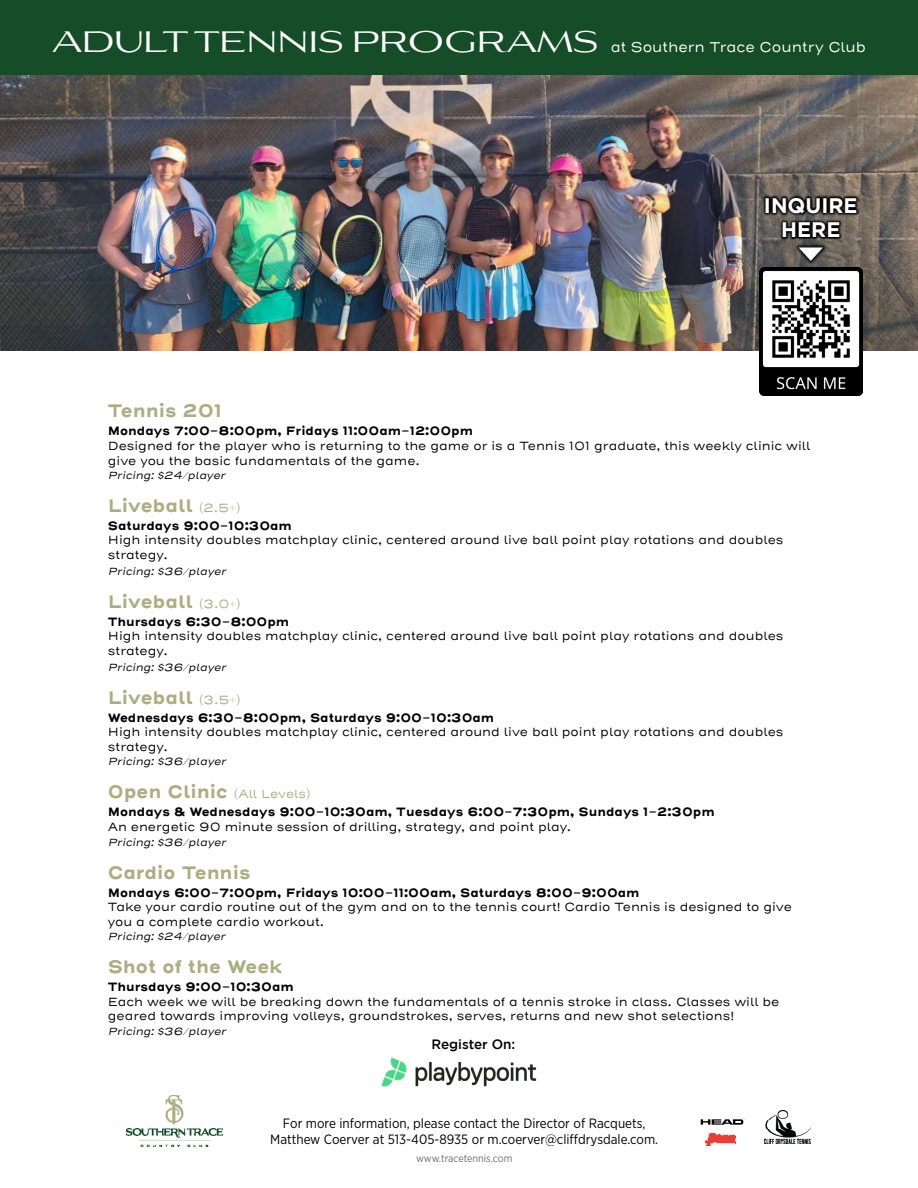
<style>
.page{position:relative;width:918px;height:1188px;background:#fff}
.page>*{position:absolute;margin:0;border:0;box-sizing:border-box;transform-origin:0 0}
.t1{font:700 21px/24px "Gotham";color:#fff;text-align:center}
.t2{font:700 18px "Henderson Sans Basic";color:#abae7f}
.t3{font:14.4px "Henderson Sans Basic";color:#fff}
.t4{font:13.5px/16.2px "Gotham Narrow";color:#000;text-align:center}
.t5{font:500 13.5px "Gotham";color:#000101}
.t6{font:12px/14.9px "Henderson Sans Basic";color:#000}
.t7{font:700 12px/18px "Henderson Sans Basic";color:#000}
.t8{font:italic 10.5px "Henderson Sans Basic";color:#000}
.t9{font:10.5px "Gotham Narrow";color:#6d6e71}
.s1{font-family:"Aviano Flare";font-size:28.65px}
.s2{font-weight:400;font-size:12px}
.s3{font-size:18px;color:#abae7f}
.s4{font-weight:400;color:#abae7f}
</style>
<div class="page">
<img style="left:0;top:74px;width:918px;height:277px">
<div style="left:0;top:0;width:918px;height:74px;background:#144d27"></div>
<img style="left:759px;top:268px;width:103px;height:128px">
<svg style="left:763px;top:195px;width:97px;height:45px;background:#312e2a"></svg>
<div style="left:795px;top:244px;width:32px;height:21px;background:#000;opacity:.75"></div>
<svg style="left:799px;top:248px;width:24px;height:13px"></svg>
<svg style="left:701px;top:1118px;width:43px;height:7px"></svg>
<img style="left:706px;top:1133px;width:29px;height:12px">
<img style="left:765px;top:1111px;width:45px;height:33px">
<img style="left:127px;top:1095px;width:95px;height:52px">
<img style="left:382px;top:1058px;width:154px;height:28px">
<p class="t3" style="left:52px;top:38px;width:815px"><span class="s1">ADULT TENNIS PROGRAMS</span> at Southern Trace Country Club</p>
<h1 class="t1" style="left:764px;top:193px;width:95px">INQUIRE<br>HERE</h1>
<h2 class="t2" style="left:108px;top:400px;width:116px">Tennis 201</h2>
<p class="t7" style="left:108px;top:423px;width:367px">Mondays 7:00-8:00pm, Fridays 11:00am-12:00pm</p>
<p class="t6" style="left:108px;top:439px;width:704px">Designed for the player who is returning to the game or is a Tennis 101 graduate, this weekly clinic will give you the basic fundamentals of the game.</p>
<p class="t8" style="left:108px;top:469px;width:121px">Pricing: $24/player</p>
<h2 class="t2" style="left:108px;top:494px;width:134px">Liveball <span class="s2">(2.5+)</span></h2>
<p class="t7" style="left:108px;top:517px;width:186px">Saturdays 9:00-10:30am</p>
<p class="t6" style="left:108px;top:533px;width:677px">High intensity doubles matchplay clinic, centered around live ball point play rotations and doubles strategy.</p>
<p class="t8" style="left:108px;top:565px;width:122px">Pricing: $36/player</p>
<h2 class="t2" style="left:108px;top:590px;width:134px">Liveball <span class="s2">(3.0+)</span></h2>
<p class="t7" style="left:108px;top:613px;width:183px">Thursdays 6:30-8:00pm</p>
<p class="t6" style="left:108px;top:629px;width:677px">High intensity doubles matchplay clinic, centered around live ball point play rotations and doubles strategy.</p>
<p class="t8" style="left:108px;top:660px;width:122px">Pricing: $36/player</p>
<h2 class="t2" style="left:108px;top:686px;width:134px">Liveball <span class="s2">(3.5+)</span></h2>
<p class="t7" style="left:108px;top:709px;width:388px">Wednesdays 6:30-8:00pm, Saturdays 9:00-10:30am</p>
<p class="t6" style="left:108px;top:725px;width:677px">High intensity doubles matchplay clinic, centered around live ball point play rotations and doubles strategy.</p>
<p class="t8" style="left:108px;top:755px;width:122px">Pricing: $36/player</p>
<p class="t7" style="left:108px;top:786px;width:608px"><span class="s3">Open Clinic</span> <span class="s4">(All Levels)<br></span>Mondays &amp; Wednesdays 9:00-10:30am, Tuesdays 6:00-7:30pm, Sundays 1-2:30pm</p>
<p class="t6" style="left:108px;top:820px;width:465px">An energetic 90 minute session of drilling, strategy, and point play.</p>
<p class="t8" style="left:108px;top:835px;width:122px">Pricing: $36/player</p>
<h2 class="t2" style="left:108px;top:861px;width:144px">Cardio Tennis</h2>
<p class="t7" style="left:108px;top:884px;width:533px">Mondays 6:00-7:00pm, Fridays 10:00-11:00am, Saturdays 8:00-9:00am</p>
<p class="t6" style="left:108px;top:900px;width:686px">Take your cardio routine out of the gym and on to the tennis court! Cardio Tennis is designed to give you a complete cardio workout.</p>
<p class="t8" style="left:108px;top:930px;width:121px">Pricing: $24/player</p>
<h2 class="t2" style="left:108px;top:955px;width:176px">Shot of the Week</h2>
<p class="t7" style="left:108px;top:979px;width:188px">Thursdays 9:00-10:30am</p>
<p class="t6" style="left:108px;top:994px;width:673px">Each week we will be breaking down the fundamentals of a tennis stroke in class. Classes will be geared towards improving volleys, groundstrokes, serves, returns and new shot selections!</p>
<p class="t8" style="left:108px;top:1025px;width:122px">Pricing: $36/player</p>
<p class="t5" style="left:431px;top:1037px;width:86px">Register On:</p>
<p class="t4" style="left:270px;top:1114px;width:390px">For more information, please contact the Director of Racquets,<br>Matthew Coerver at 513-405-8935 or m.coerver@cliffdrysdale.com.</p>
<p class="t9" style="left:416px;top:1152px;width:98px">www.tracetennis.com</p>
</div>
